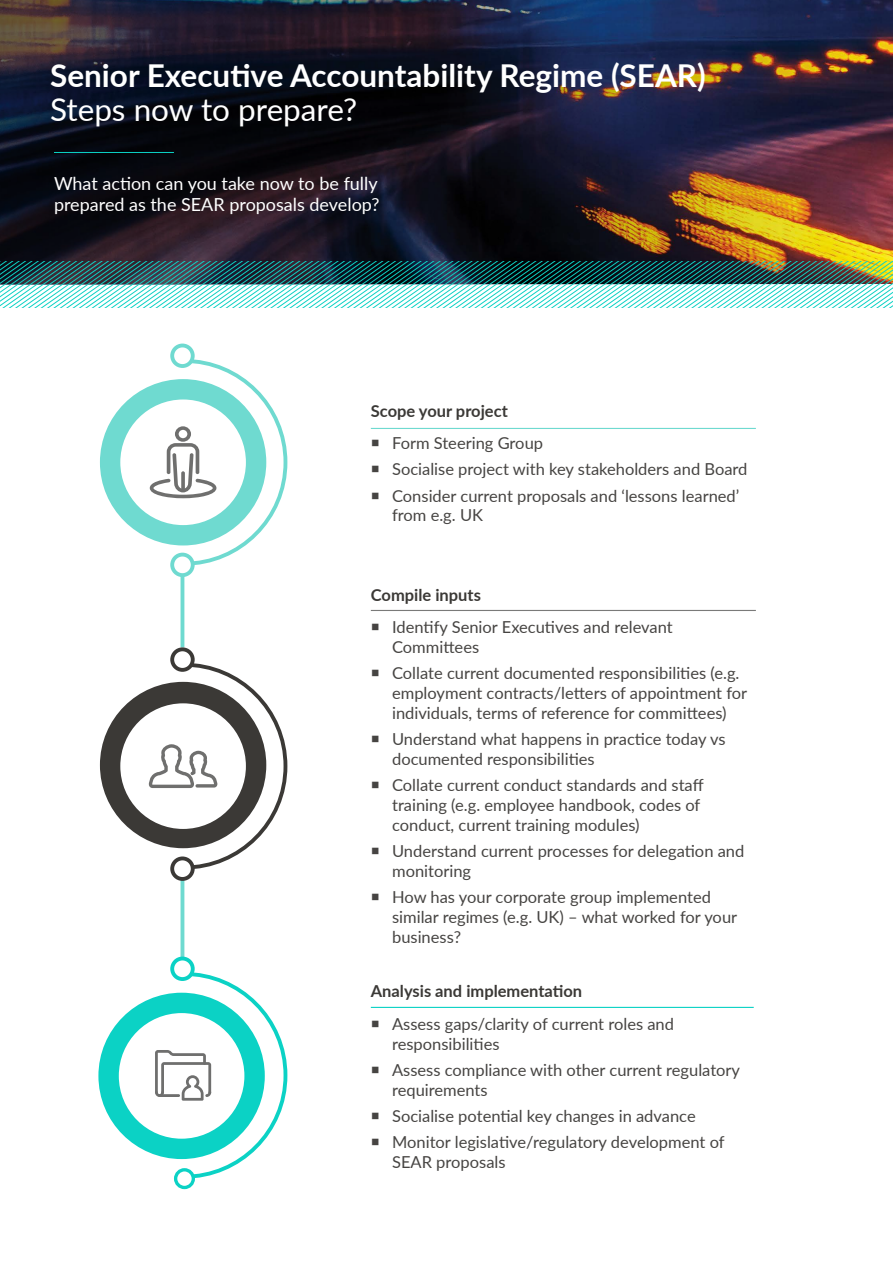
<style>
.page{position:relative;width:893px;height:1263px;background:#fff}
.page>*{position:absolute;margin:0;border:0;box-sizing:border-box;transform-origin:0 0}
.t1{font:700 31.5px "Lato";color:#fff}
.t2{font:31.5px "Lato";color:#fff}
.t3{font:18px/21.6px "Lato";color:#fff}
.t4{font:16.5px/19.8px "Lato";color:#464442}
.t5{font:700 16.5px "Lato";color:#3b3936}
</style>
<div class="page">
<img style="left:0;top:0;width:893px;height:262px">
<img style="left:0;top:262px;width:893px;height:45px">
<hr style="left:181px;top:573px;width:3px;height:74px;background:#6fdad0">
<hr style="left:181px;top:876px;width:3px;height:93px;background:#6fdad0">
<hr style="left:54px;top:152px;width:120px;height:1px;background:#0bd2c5">
<div style="left:100px;top:379px;width:166px;height:166px;background:#6fdad0;border-radius:50%"></div>
<div style="left:120px;top:399px;width:126px;height:126px;background:#fff;border-radius:50%"></div>
<div style="left:170px;top:344px;width:25px;height:24px;border:4px solid #6fdad0;border-radius:50%"></div>
<svg style="left:172px;top:555px;width:21px;height:20px"></svg>
<div style="left:170px;top:553px;width:25px;height:24px;border:4px solid #6fdad0;border-radius:50%"></div>
<div style="left:100px;top:682px;width:166px;height:166px;background:#3b3936;border-radius:50%"></div>
<div style="left:120px;top:703px;width:126px;height:126px;background:#fff;border-radius:50%"></div>
<div style="left:170px;top:647px;width:25px;height:25px;border:4px solid #3b3936;border-radius:50%"></div>
<svg style="left:172px;top:858px;width:21px;height:21px"></svg>
<div style="left:170px;top:856px;width:25px;height:25px;border:4px solid #3b3936;border-radius:50%"></div>
<div style="left:98px;top:993px;width:167px;height:166px;background:#0bd2c5;border-radius:50%"></div>
<div style="left:119px;top:1013px;width:125px;height:126px;background:#fff;border-radius:50%"></div>
<svg style="left:172px;top:958px;width:21px;height:21px"></svg>
<div style="left:170px;top:956px;width:25px;height:25px;border:4px solid #0bd2c5;border-radius:50%"></div>
<svg style="left:176px;top:1170px;width:17px;height:17px"></svg>
<div style="left:174px;top:1168px;width:21px;height:21px;border:3px solid #0bd2c5;border-radius:50%"></div>
<svg style="left:150px;top:357px;width:138px;height:210px"></svg>
<svg style="left:149px;top:661px;width:139px;height:210px"></svg>
<hr style="left:371px;top:428px;width:385px;height:1px;background:#6fdad0">
<hr style="left:371px;top:610px;width:385px;height:1px;background:#7a7a79">
<hr style="left:371px;top:1007px;width:383px;height:1px;background:#0bd2c5">
<svg style="left:155px;top:970px;width:133px;height:210px"></svg>
<hr style="left:158px;top:1094px;width:22px;height:3px;background:#6f6f6e">
<h1 class="t1" style="left:50px;top:52px;width:657px">Senior Executive Accountability Regime (SEAR)</h1>
<h1 class="t2" style="left:50px;top:87px;width:309px">Steps now to prepare?</h1>
<p class="t3" style="left:54px;top:171px;width:327px">What action can you take now to be fully prepared as the SEAR proposals develop?</p>
<p class="t5" style="left:371px;top:398px;width:138px">Scope your project</p>
<p class="t4" style="left:392px;top:429px;width:357px;line-height:26.2px">Form Steering Group<br>Socialise project with key stakeholders and Board<br>Consider current proposals and ‘lessons learned’</p>
<p class="t4" style="left:392px;top:505px;width:92px">from e.g. UK</p>
<p class="t5" style="left:371px;top:583px;width:112px">Compile inputs</p>
<p class="t4" style="left:392px;top:617px;width:282px">Identify Senior Executives and relevant<br>Committees</p>
<p class="t4" style="left:392px;top:663px;width:357px">Collate current documented responsibilities (e.g. employment contracts/letters of appointment for individuals, terms of reference for committees)</p>
<p class="t4" style="left:392px;top:728px;width:335px">Understand what happens in practice today vs documented responsibilities</p>
<p class="t4" style="left:392px;top:774px;width:313px">Collate current conduct standards and staff training (e.g. employee handbook, codes of conduct, current training modules)</p>
<p class="t4" style="left:392px;top:840px;width:354px">Understand current processes for delegation and monitoring</p>
<p class="t4" style="left:392px;top:886px;width:347px">How has your corporate group implemented similar regimes (e.g. UK) – what worked for your business?</p>
<p class="t5" style="left:371px;top:979px;width:213px">Analysis and implementation</p>
<p class="t4" style="left:392px;top:1013px;width:283px">Assess gaps/clarity of current roles and responsibilities</p>
<p class="t4" style="left:392px;top:1059px;width:349px">Assess compliance with other current regulatory requirements</p>
<p class="t4" style="left:392px;top:1102px;width:334px;line-height:26.2px">Socialise potential key changes in advance<br>Monitor legislative/regulatory development of</p>
<p class="t4" style="left:392px;top:1151px;width:115px">SEAR proposals</p>
</div>
